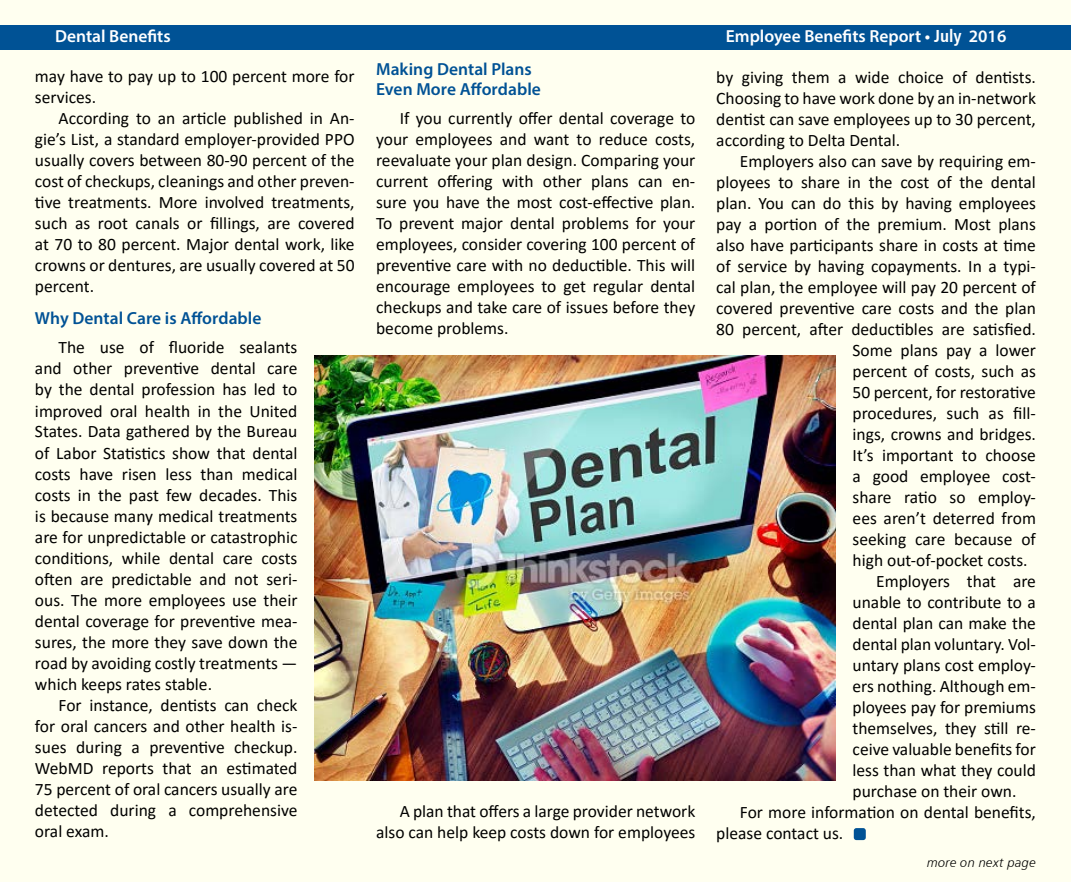
<style>
.page{position:relative;width:1071px;height:882px;background:#fff}
.page>*{position:absolute;margin:0;border:0;box-sizing:border-box;transform-origin:0 0}
.t1{font:17.5px/21px "Calibri";color:#000;text-align:justify}
.t2{font:600 17.5px/19.2px "Myriad Pro";color:#005295}
.t3{font:600 17.5px "Myriad Pro";color:#fff}
.t4{font:13.12px "Humanist 777 BT Light Italic B";letter-spacing:.015em;color:#000}
.s1{font-family:"Humanist 777 BT Bold Condensed B";font-weight:400}
</style>
<div class="page">
<div style="left:1px;top:1px;width:1070px;height:881px;background:#fffff0"></div>
<div style="left:0;top:25px;width:1071px;height:24px;background:#005295"></div>
<img style="left:315px;top:355px;width:520px;height:425px">
<div style="left:854px;top:828px;width:12px;height:12px;background:#005295;border-radius:3px"></div>
<p class="t3" style="left:55px;top:25px;width:117px">Dental Benefits</p>
<p class="t3" style="left:726px;top:25px;width:282px">Employee Benefits Report • <span class="s1">July</span> 2016</p>
<p class="t1" style="left:35px;top:65px;width:321px">may have to pay up to 100 percent more for services.</p>
<p class="t1" style="left:35px;top:107px;width:321px;text-indent:24px">According to an article published in An&shy;gie’s List, a standard employer-provided PPO usually covers between 80-90 percent of the cost of checkups, cleanings and other preven&shy;tive treatments. More involved treatments, such as root canals or fillings, are covered at 70 to 80 percent. Major dental work, like crowns or dentures, are usually covered at 50 percent.</p>
<p class="t2" style="left:35px;top:308px;width:228px">Why Dental Care is Affordable</p>
<p class="t1" style="left:35px;top:337px;width:264px;text-indent:24px">The use of fluoride sealants and other preventive dental care by the dental profession has led to improved oral health in the United States. Data gathered by the Bureau of Labor Statistics show that dental costs have risen less than medical costs in the past few decades. This is because many medical treatments are for unpredictable or catastrophic conditions, while dental care costs often are predictable and not seri&shy;ous. The more employees use their dental coverage for preventive mea&shy;sures, the more they save down the road by avoiding costly treatments — which keeps rates stable.</p>
<p class="t1" style="left:35px;top:694px;width:264px;text-indent:24px">For instance, dentists can check for oral cancers and other health is&shy;sues during a preventive checkup.<br>WebMD reports that an estimated 75 percent of oral cancers usually are detected during a comprehensive oral exam.</p>
<p class="t2" style="left:376px;top:59px;width:166px">Making Dental Plans<br>Even More Affordable</p>
<p class="t1" style="left:376px;top:107px;width:321px;text-indent:24px">If you currently offer dental coverage to your employees and want to reduce costs, reevaluate your plan design. Comparing your current offering with other plans can en&shy;sure you have the most cost-effective plan.<br>To prevent major dental problems for your employees, consider covering 100 percent of preventive care with no deductible. This will encourage employees to get regular dental checkups and take care of issues before they become problems.</p>
<p class="t1" style="left:376px;top:800px;width:321px;text-align:right">A plan that offers a large provider network also can help keep costs down for employees</p>
<p class="t1" style="left:716px;top:66px;width:321px">by giving them a wide choice of dentists.<br>Choosing to have work done by an in-network dentist can save employees up to 30 percent, according to Delta Dental.</p>
<p class="t1" style="left:740px;top:150px;width:298px">Employers also can save by requiring em-</p>
<p class="t1" style="left:716px;top:171px;width:321px">ployees to share in the cost of the dental</p>
<p class="t1" style="left:716px;top:192px;width:321px">plan. You can do this by having employees</p>
<p class="t1" style="left:716px;top:213px;width:321px">pay a portion of the premium. Most plans</p>
<p class="t1" style="left:716px;top:234px;width:321px">also have participants share in costs at time</p>
<p class="t1" style="left:716px;top:255px;width:321px">of service by having copayments. In a typi-</p>
<p class="t1" style="left:716px;top:276px;width:321px">cal plan, the employee will pay 20 percent of</p>
<p class="t1" style="left:716px;top:297px;width:321px">covered preventive care costs and the plan</p>
<p class="t1" style="left:716px;top:318px;width:321px">80 percent, after deductibles are satisfied.</p>
<p class="t1" style="left:853px;top:339px;width:185px">Some plans pay a lower</p>
<p class="t1" style="left:853px;top:360px;width:185px">percent of costs, such as</p>
<p class="t1" style="left:853px;top:381px;width:185px">50 percent, for restorative</p>
<p class="t1" style="left:853px;top:402px;width:185px">procedures, such as fill-</p>
<p class="t1" style="left:853px;top:423px;width:185px">ings, crowns and bridges.</p>
<p class="t1" style="left:853px;top:444px;width:185px">It’s important to choose</p>
<p class="t1" style="left:853px;top:465px;width:185px">a good employee cost-</p>
<p class="t1" style="left:853px;top:486px;width:185px">share ratio so employ-</p>
<p class="t1" style="left:853px;top:507px;width:185px">ees aren’t deterred from</p>
<p class="t1" style="left:853px;top:528px;width:185px">seeking care because of</p>
<p class="t1" style="left:853px;top:549px;width:177px">high out-of-pocket costs.</p>
<p class="t1" style="left:876px;top:570px;width:161px">Employers that are</p>
<p class="t1" style="left:853px;top:591px;width:185px">unable to contribute to a</p>
<p class="t1" style="left:853px;top:612px;width:185px">dental plan can make the</p>
<p class="t1" style="left:853px;top:633px;width:185px">dental plan voluntary. Vol-</p>
<p class="t1" style="left:853px;top:654px;width:185px">untary plans cost employ-</p>
<p class="t1" style="left:853px;top:675px;width:185px">ers nothing. Although em-</p>
<p class="t1" style="left:853px;top:696px;width:185px">ployees pay for premiums</p>
<p class="t1" style="left:853px;top:717px;width:185px">themselves, they still re-</p>
<p class="t1" style="left:853px;top:738px;width:185px">ceive valuable benefits for</p>
<p class="t1" style="left:853px;top:759px;width:185px">less than what they could</p>
<p class="t1" style="left:853px;top:780px;width:165px">purchase on their own.</p>
<p class="t1" style="left:740px;top:801px;width:298px">For more information on dental benefits,</p>
<p class="t1" style="left:716px;top:822px;width:129px">please contact us.</p>
<p class="t4" style="left:927px;top:854px;width:110px">more on next page</p>
</div>
